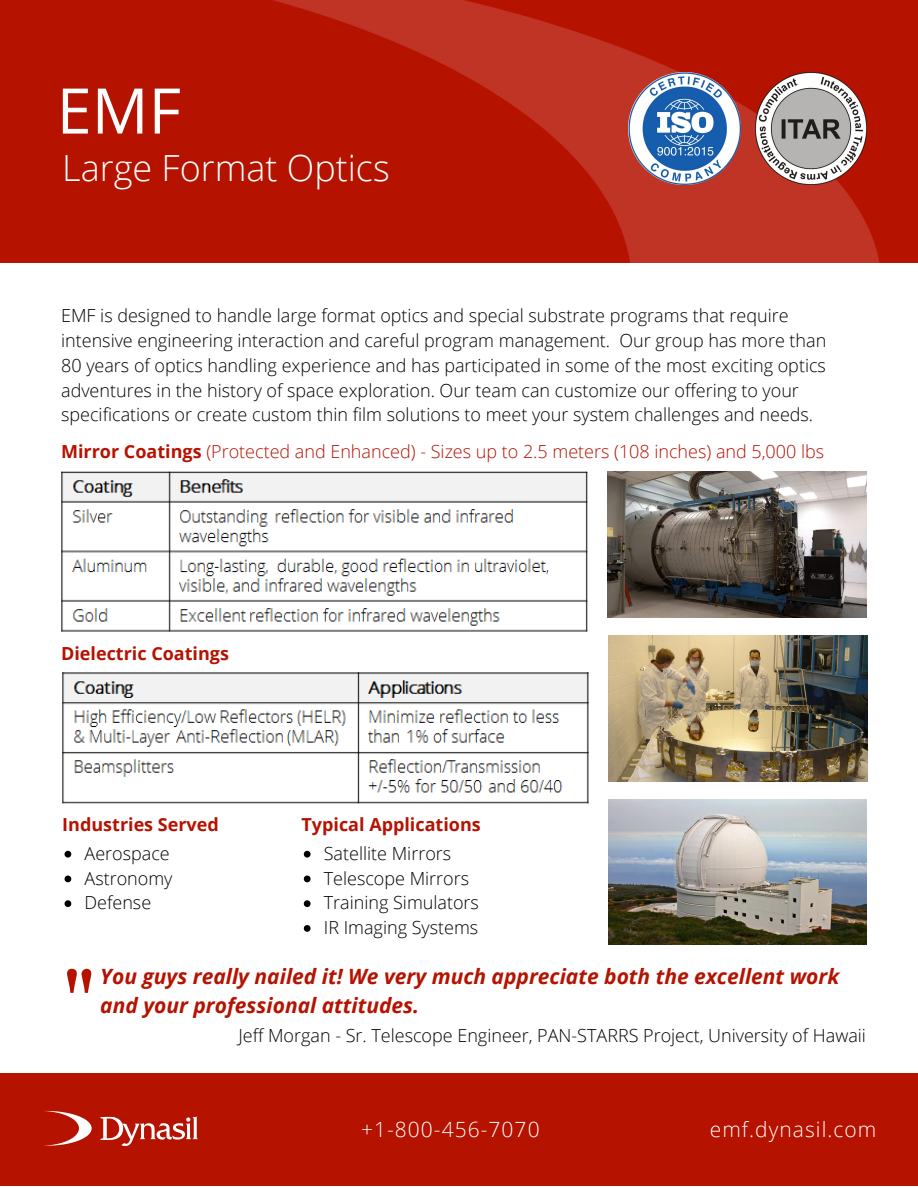
<style>
.page{position:relative;width:918px;height:1188px;background:#fff}
.page>*{position:absolute;margin:0;border:0;box-sizing:border-box;transform-origin:0 0}
.t1{font:120.45px "Abhaya Libre";color:#b61200}
.t2{font:63px "Open Sans";color:#fff}
.t3{font:300 36px "Open Sans";color:#fff}
.t4{font:italic 700 21px/29.2px "Open Sans";color:#b61200}
.t5{font:300 21px "Open Sans";letter-spacing:.05em;color:#fff}
.t6{font:300 18px/24.8px "Open Sans";color:#000}
.t7{font:300 18px "Open Sans";color:#b61200}
.t8{font:700 18px "Open Sans";color:#b61200}
.s1{font-weight:700}
</style>
<div class="page">
<div style="left:0;top:1074px;width:918px;height:112px;background:#b61200"></div>
<img style="left:0;top:0;width:918px;height:263px">
<img style="left:44px;top:1110px;width:154px;height:36px">
<img style="left:628px;top:72px;width:113px;height:113px">
<img style="left:756px;top:72px;width:111px;height:113px">
<img style="left:608px;top:472px;width:259px;height:146px">
<img style="left:608px;top:799px;width:259px;height:145px">
<img style="left:608px;top:636px;width:259px;height:145px">
<img style="left:61px;top:472px;width:527px;height:160px">
<img style="left:62px;top:672px;width:527px;height:132px">
<svg style="left:65px;top:851px;width:6px;height:7px"></svg>
<svg style="left:65px;top:876px;width:6px;height:6px"></svg>
<svg style="left:65px;top:900px;width:6px;height:7px"></svg>
<svg style="left:304px;top:851px;width:7px;height:7px"></svg>
<svg style="left:304px;top:876px;width:7px;height:6px"></svg>
<svg style="left:304px;top:900px;width:7px;height:7px"></svg>
<svg style="left:304px;top:925px;width:7px;height:7px"></svg>
<h2 class="t2" style="left:57px;top:66px;width:126px">EMF</h2>
<h3 class="t3" style="left:62px;top:142px;width:329px">Large Format Optics</h3>
<p class="t6" style="left:61px;top:303px;width:767px">EMF is designed to handle large format optics and special substrate programs that require intensive engineering interaction and careful program management. Our group has more than 80 years of optics handling experience and has participated in some of the most exciting optics adventures in the history of space exploration. Our team can customize our offering to your specifications or create custom thin film solutions to meet your system challenges and needs.</p>
<p class="t7" style="left:61px;top:439px;width:765px"><span class="s1">Mirror Coatings</span> (Protected and Enhanced) - Sizes up to 2.5 meters (108 inches) and 5,000 lbs</p>
<p class="t8" style="left:61px;top:641px;width:169px">Dielectric Coatings</p>
<p class="t8" style="left:62px;top:812px;width:158px">Industries Served</p>
<p class="t6" style="left:85px;top:840px;width:89px">Aerospace<br>Astronomy<br>Defense</p>
<p class="t8" style="left:302px;top:812px;width:181px">Typical Applications</p>
<p class="t6" style="left:324px;top:840px;width:157px">Satellite Mirrors<br>Telescope Mirrors<br>Training Simulators<br>IR Imaging Systems</p>
<p class="t4" style="left:100px;top:961px;width:740px">You guys really nailed it! We very much appreciate both the excellent work and your professional attitudes.</p>
<h1 class="t1" style="left:61px;top:945px;width:37px">"</h1>
<p class="t6" style="left:238px;top:1023px;width:629px">Jeff Morgan - Sr. Telescope Engineer, PAN-STARRS Project, University of Hawaii</p>
<p class="t5" style="left:361px;top:1114px;width:180px">+1-800-456-7070</p>
<p class="t5" style="left:710px;top:1114px;width:168px">emf.dynasil.com</p>
</div>
